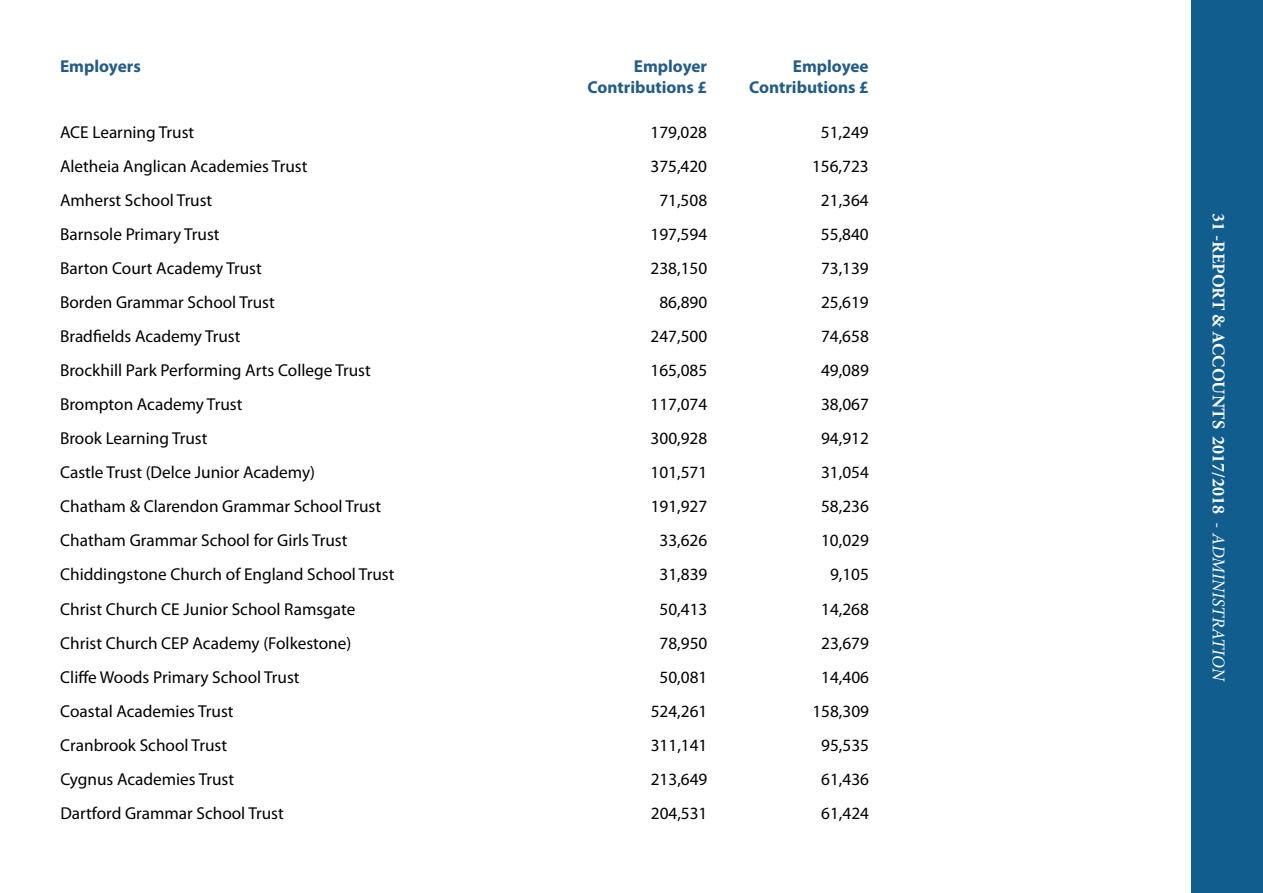
<style>
.page{position:relative;width:1263px;height:893px;background:#fff}
.page>*{position:absolute;margin:0;border:0;box-sizing:border-box;transform-origin:0 0}
.t1{font:700 18px "Minion Pro";color:#fff}
.t2{font:17.25px "Myriad Pro";color:#000}
.t3{font:700 17.25px/20.7px "Myriad Pro";color:#235c87;text-align:right}
.s1{font-weight:400}
.s2{font-weight:400;font-style:italic}
</style>
<div class="page">
<div style="left:1191px;top:0;width:72px;height:893px;background:#115d8e"></div>
<p class="t3" style="left:60px;top:55px;width:82px">Employers</p>
<p class="t3" style="left:588px;top:55px;width:121px">Employer<br>Contributions £</p>
<p class="t3" style="left:749px;top:55px;width:121px">Employee<br>Contributions £</p>
<p class="t2" style="left:60px;top:122px;width:136px">ACE Learning Trust</p>
<p class="t2" style="left:650px;top:122px;width:58px">179,028</p>
<p class="t2" style="left:821px;top:122px;width:49px">51,249</p>
<p class="t2" style="left:60px;top:156px;width:249px">Aletheia Anglican Academies Trust</p>
<p class="t2" style="left:650px;top:156px;width:58px">375,420</p>
<p class="t2" style="left:812px;top:156px;width:58px">156,723</p>
<p class="t2" style="left:60px;top:190px;width:154px">Amherst School Trust</p>
<p class="t2" style="left:659px;top:190px;width:49px">71,508</p>
<p class="t2" style="left:821px;top:190px;width:49px">21,364</p>
<p class="t2" style="left:60px;top:224px;width:161px">Barnsole Primary Trust</p>
<p class="t2" style="left:650px;top:224px;width:58px">197,594</p>
<p class="t2" style="left:821px;top:224px;width:49px">55,840</p>
<p class="t2" style="left:60px;top:258px;width:203px">Barton Court Academy Trust</p>
<p class="t2" style="left:650px;top:258px;width:58px">238,150</p>
<p class="t2" style="left:821px;top:258px;width:49px">73,139</p>
<p class="t2" style="left:60px;top:292px;width:216px">Borden Grammar School Trust</p>
<p class="t2" style="left:659px;top:292px;width:49px">86,890</p>
<p class="t2" style="left:821px;top:292px;width:49px">25,619</p>
<p class="t2" style="left:60px;top:326px;width:182px">Bradfields Academy Trust</p>
<p class="t2" style="left:651px;top:326px;width:58px">247,500</p>
<p class="t2" style="left:821px;top:326px;width:49px">74,658</p>
<p class="t2" style="left:60px;top:360px;width:312px">Brockhill Park Performing Arts College Trust</p>
<p class="t2" style="left:651px;top:360px;width:58px">165,085</p>
<p class="t2" style="left:821px;top:360px;width:49px">49,089</p>
<p class="t2" style="left:60px;top:394px;width:184px">Brompton Academy Trust</p>
<p class="t2" style="left:651px;top:394px;width:58px">117,074</p>
<p class="t2" style="left:821px;top:394px;width:49px">38,067</p>
<p class="t2" style="left:60px;top:428px;width:149px">Brook Learning Trust</p>
<p class="t2" style="left:651px;top:428px;width:58px">300,928</p>
<p class="t2" style="left:821px;top:428px;width:49px">94,912</p>
<p class="t2" style="left:60px;top:462px;width:256px">Castle Trust (Delce Junior Academy)</p>
<p class="t2" style="left:651px;top:462px;width:58px">101,571</p>
<p class="t2" style="left:821px;top:462px;width:49px">31,054</p>
<p class="t2" style="left:60px;top:496px;width:322px">Chatham &amp; Clarendon Grammar School Trust</p>
<p class="t2" style="left:651px;top:496px;width:58px">191,927</p>
<p class="t2" style="left:821px;top:496px;width:49px">58,236</p>
<p class="t2" style="left:60px;top:530px;width:289px">Chatham Grammar School for Girls Trust</p>
<p class="t2" style="left:659px;top:530px;width:49px">33,626</p>
<p class="t2" style="left:821px;top:530px;width:49px">10,029</p>
<p class="t2" style="left:60px;top:564px;width:336px">Chiddingstone Church of England School Trust</p>
<p class="t2" style="left:659px;top:564px;width:49px">31,839</p>
<p class="t2" style="left:830px;top:564px;width:40px">9,105</p>
<p class="t2" style="left:60px;top:598px;width:297px">Christ Church CE Junior School Ramsgate</p>
<p class="t2" style="left:659px;top:598px;width:49px">50,413</p>
<p class="t2" style="left:821px;top:598px;width:49px">14,268</p>
<p class="t2" style="left:60px;top:632px;width:293px">Christ Church CEP Academy (Folkestone)</p>
<p class="t2" style="left:660px;top:632px;width:49px">78,950</p>
<p class="t2" style="left:821px;top:632px;width:49px">23,679</p>
<p class="t2" style="left:60px;top:666px;width:241px">Cliffe Woods Primary School Trust</p>
<p class="t2" style="left:660px;top:666px;width:49px">50,081</p>
<p class="t2" style="left:821px;top:666px;width:49px">14,406</p>
<p class="t2" style="left:60px;top:700px;width:175px">Coastal Academies Trust</p>
<p class="t2" style="left:651px;top:700px;width:58px">524,261</p>
<p class="t2" style="left:812px;top:700px;width:58px">158,309</p>
<p class="t2" style="left:60px;top:734px;width:168px">Cranbrook School Trust</p>
<p class="t2" style="left:651px;top:734px;width:58px">311,141</p>
<p class="t2" style="left:821px;top:734px;width:49px">95,535</p>
<p class="t2" style="left:60px;top:768px;width:175px">Cygnus Academies Trust</p>
<p class="t2" style="left:651px;top:768px;width:58px">213,649</p>
<p class="t2" style="left:821px;top:768px;width:49px">61,436</p>
<p class="t2" style="left:60px;top:802px;width:225px">Dartford Grammar School Trust</p>
<p class="t2" style="left:651px;top:802px;width:58px">204,531</p>
<p class="t2" style="left:821px;top:802px;width:49px">61,424</p>
<p class="t1" style="left:1231px;top:213px;width:470px;rotate:90deg">31 -REPORT &amp; ACCOUNTS 2017/2018 <span class="s1">-</span> <span class="s2">ADMINISTRATION</span></p>
</div>
